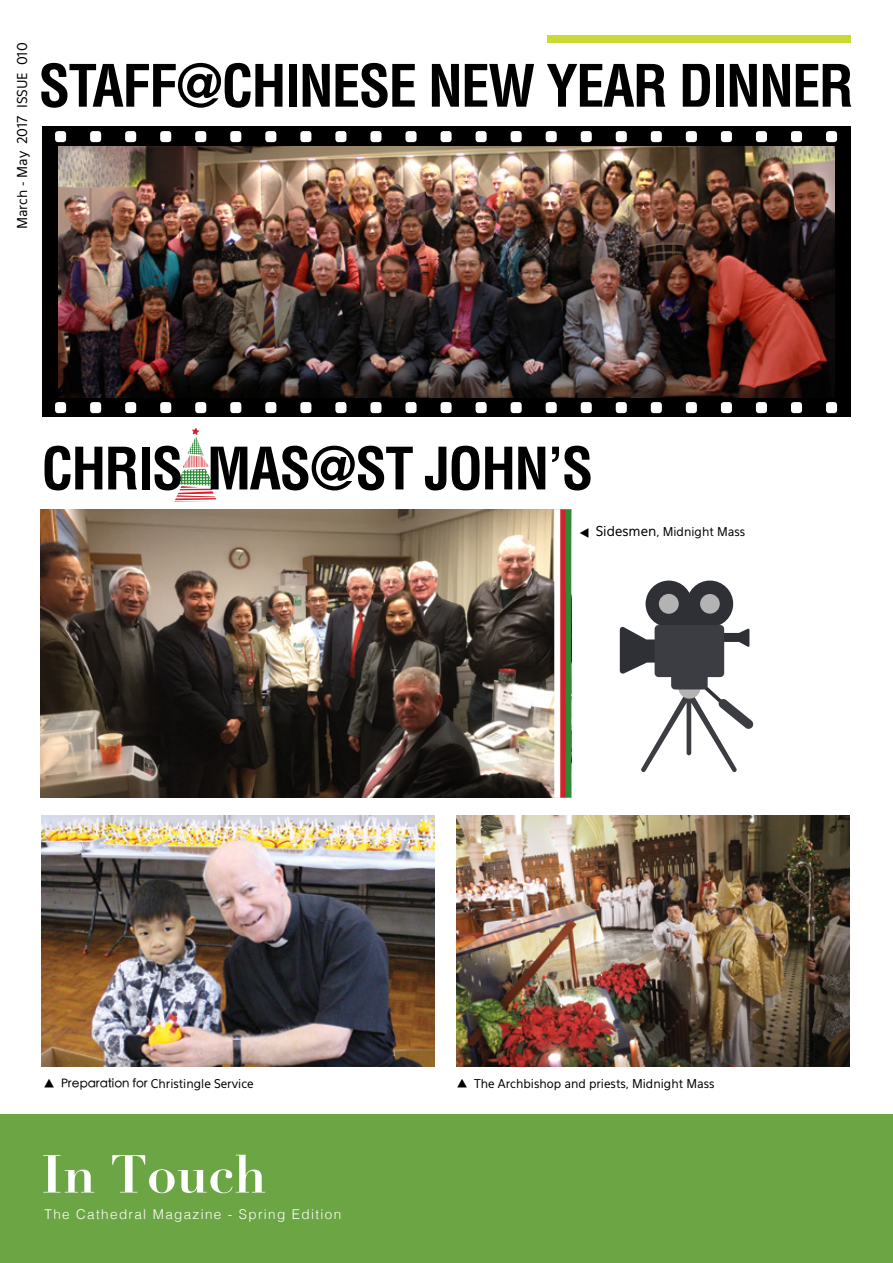
<style>
.page{position:relative;width:893px;height:1263px;background:#fff}
.page>*{position:absolute;margin:0;border:0;box-sizing:border-box;transform-origin:0 0}
.t1{font:700 condensed 57px "Helvetica LT Std";letter-spacing:-.03em;color:#000}
.t2{font:700 52.5px "Didot";color:#fff}
.t3{font:300 13.5px "Helvetica";letter-spacing:.1em;color:#fff}
.t4{font:13.5px "Eau Sans";color:#000}
.t5{font:12px "Eau Sans Book Os F";color:#000}
.t6{font:500 12px "ST Heiti TC";color:#000}
.s1{font-family:"Eau Sans";font-size:13.5px}
.s2{font-family:"ST Heiti TC";font-weight:500}
</style>
<div class="page">
<div style="left:547px;top:35px;width:303px;height:7px;background:#c9d936"></div>
<div style="left:0;top:1114px;width:893px;height:149px;background:#6ca544"></div>
<div style="left:43px;top:127px;width:807px;height:290px;background:#000"></div>
<img style="left:59px;top:146px;width:775px;height:252px">
<div style="left:55px;top:131px;width:11px;height:11px;background:#fff;border-radius:3px"></div>
<div style="left:90px;top:131px;width:11px;height:11px;background:#fff;border-radius:3px"></div>
<div style="left:125px;top:131px;width:11px;height:11px;background:#fff;border-radius:3px"></div>
<div style="left:160px;top:131px;width:11px;height:11px;background:#fff;border-radius:3px"></div>
<div style="left:195px;top:131px;width:11px;height:11px;background:#fff;border-radius:3px"></div>
<div style="left:230px;top:131px;width:11px;height:11px;background:#fff;border-radius:3px"></div>
<div style="left:265px;top:131px;width:11px;height:11px;background:#fff;border-radius:3px"></div>
<div style="left:300px;top:131px;width:11px;height:11px;background:#fff;border-radius:3px"></div>
<div style="left:335px;top:131px;width:11px;height:11px;background:#fff;border-radius:3px"></div>
<div style="left:370px;top:131px;width:11px;height:11px;background:#fff;border-radius:3px"></div>
<div style="left:405px;top:131px;width:12px;height:11px;background:#fff;border-radius:3px"></div>
<div style="left:441px;top:131px;width:11px;height:11px;background:#fff;border-radius:3px"></div>
<div style="left:476px;top:131px;width:11px;height:11px;background:#fff;border-radius:3px"></div>
<div style="left:511px;top:131px;width:11px;height:11px;background:#fff;border-radius:3px"></div>
<div style="left:546px;top:131px;width:11px;height:11px;background:#fff;border-radius:3px"></div>
<div style="left:581px;top:131px;width:11px;height:11px;background:#fff;border-radius:3px"></div>
<div style="left:616px;top:131px;width:11px;height:11px;background:#fff;border-radius:3px"></div>
<div style="left:651px;top:131px;width:11px;height:11px;background:#fff;border-radius:3px"></div>
<div style="left:686px;top:131px;width:11px;height:11px;background:#fff;border-radius:3px"></div>
<div style="left:721px;top:131px;width:11px;height:11px;background:#fff;border-radius:3px"></div>
<div style="left:756px;top:131px;width:11px;height:11px;background:#fff;border-radius:3px"></div>
<div style="left:791px;top:131px;width:11px;height:11px;background:#fff;border-radius:3px"></div>
<div style="left:826px;top:131px;width:11px;height:11px;background:#fff;border-radius:3px"></div>
<div style="left:55px;top:402px;width:11px;height:11px;background:#fff;border-radius:3px"></div>
<div style="left:90px;top:402px;width:11px;height:11px;background:#fff;border-radius:3px"></div>
<div style="left:125px;top:402px;width:11px;height:11px;background:#fff;border-radius:3px"></div>
<div style="left:160px;top:402px;width:11px;height:11px;background:#fff;border-radius:3px"></div>
<div style="left:195px;top:402px;width:11px;height:11px;background:#fff;border-radius:3px"></div>
<div style="left:230px;top:402px;width:11px;height:11px;background:#fff;border-radius:3px"></div>
<div style="left:265px;top:402px;width:11px;height:11px;background:#fff;border-radius:3px"></div>
<div style="left:300px;top:402px;width:11px;height:11px;background:#fff;border-radius:3px"></div>
<div style="left:335px;top:402px;width:11px;height:11px;background:#fff;border-radius:3px"></div>
<div style="left:370px;top:402px;width:11px;height:11px;background:#fff;border-radius:3px"></div>
<div style="left:405px;top:402px;width:12px;height:11px;background:#fff;border-radius:3px"></div>
<div style="left:441px;top:402px;width:11px;height:11px;background:#fff;border-radius:3px"></div>
<div style="left:476px;top:402px;width:11px;height:11px;background:#fff;border-radius:3px"></div>
<div style="left:511px;top:402px;width:11px;height:11px;background:#fff;border-radius:3px"></div>
<div style="left:546px;top:402px;width:11px;height:11px;background:#fff;border-radius:3px"></div>
<div style="left:581px;top:402px;width:11px;height:11px;background:#fff;border-radius:3px"></div>
<div style="left:616px;top:402px;width:11px;height:11px;background:#fff;border-radius:3px"></div>
<div style="left:651px;top:402px;width:11px;height:11px;background:#fff;border-radius:3px"></div>
<div style="left:686px;top:402px;width:11px;height:11px;background:#fff;border-radius:3px"></div>
<div style="left:721px;top:402px;width:11px;height:11px;background:#fff;border-radius:3px"></div>
<div style="left:756px;top:402px;width:11px;height:11px;background:#fff;border-radius:3px"></div>
<div style="left:791px;top:402px;width:11px;height:11px;background:#fff;border-radius:3px"></div>
<div style="left:826px;top:402px;width:11px;height:11px;background:#fff;border-radius:3px"></div>
<svg style="left:174px;top:428px;width:42px;height:74px"></svg>
<img style="left:40px;top:509px;width:514px;height:289px">
<img style="left:42px;top:815px;width:392px;height:251px">
<img style="left:457px;top:815px;width:392px;height:251px">
<div style="left:565px;top:509px;width:6px;height:289px;background:#2d8b37"></div>
<div style="left:560px;top:509px;width:6px;height:289px;background:#d0232a"></div>
<div style="left:671px;top:652px;width:37px;height:37px;background:#3b3d42;border-radius:4px"></div>
<svg style="left:641px;top:683px;width:113px;height:89px"></svg>
<svg style="left:620px;top:581px;width:129px;height:93px"></svg>
<div style="left:700px;top:594px;width:20px;height:20px;background:#b3b3b3;border-radius:50%"></div>
<div style="left:655px;top:625px;width:69px;height:52px;background:#3b3d42;border-radius:4px"></div>
<p class="t4" style="left:14px;top:229px;width:188px;rotate:-90deg">March - May 2017 ISSUE 010</p>
<h1 class="t1" style="left:39px;top:50px;width:817px">STAFF@CHINESE NEW YEAR DINNER</h1>
<h1 class="t1" style="left:41px;top:433px;width:553px">CHRIS MAS@ST JOHN’S</h1>
<p class="t6" style="left:578px;top:539px;width:13px;rotate:-90deg">▲</p>
<p class="t5" style="left:596px;top:525px;width:151px"><span class="s1">Sidesmen</span>, Midnight Mass</p>
<p class="t5" style="left:43px;top:1077px;width:212px"><span class="s2">▲ Preparation for</span> Christingle Service</p>
<p class="t5" style="left:456px;top:1077px;width:260px"><span class="s2">▲</span> The Archbishop and priests, Midnight Mass</p>
<h2 class="t2" style="left:41px;top:1141px;width:227px">In Touch</h2>
<p class="t3" style="left:45px;top:1203px;width:298px">The Cathedral Magazine - Spring Edition</p>
</div>
